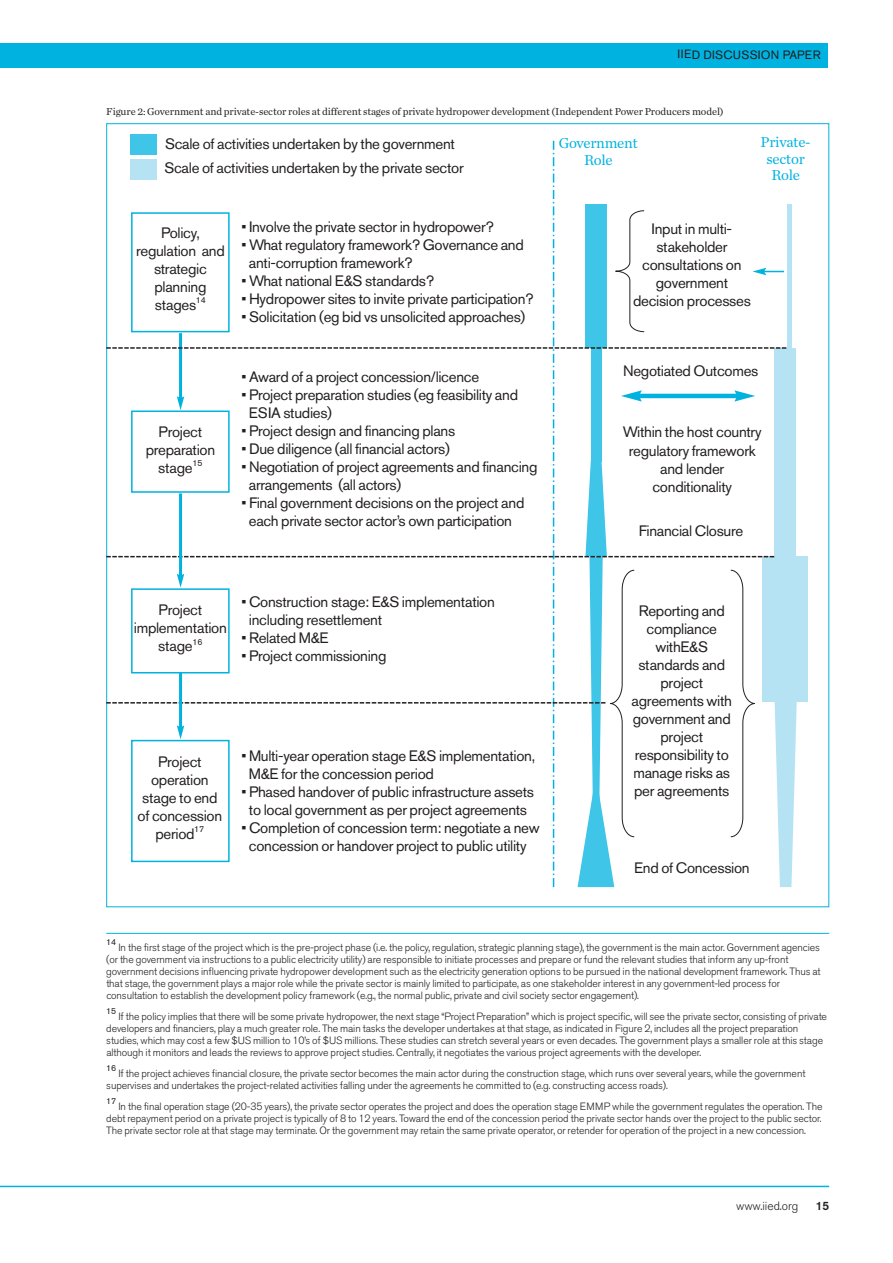
<style>
.page{position:relative;width:893px;height:1263px;background:#fff}
.page>*{position:absolute;margin:0;border:0;box-sizing:border-box;transform-origin:0 0}
.t1{font:15px/18px "Akzidenz Grotesk BE";letter-spacing:-.02em;color:#231f20;text-align:center}
.t2{font:15px/16.5px "Chronicle Text G1";letter-spacing:-.02em;color:#00b2e0;text-align:center}
.t3{font:12px "Akzidenz Grotesk BE";letter-spacing:.02em;color:#231f20}
.t4{font:300 12px "Akzidenz Grotesk BE";color:#231f20}
.t5{font:500 12px "Akzidenz Grotesk BE";color:#231f20}
.t6{font:300 10.5px/12px "Akzidenz Grotesk BE";letter-spacing:-.01em;color:#231f20}
.t7{font:10.5px "Chronicle Text G1";letter-spacing:-.01em;color:#231f20}
.t8{font:8.7px "Akzidenz Grotesk BE";letter-spacing:-.01em;color:#231f20}
</style>
<div class="page">
<div style="left:0;top:43px;width:828px;height:24px;background:#00b2e0"></div>
<hr style="left:0;top:1186px;width:829px;height:1px;background:#00b2e0">
<div style="left:762px;top:556px;width:46px;height:146px;background:#b5e3f4"></div>
<svg style="left:106px;top:141px;width:691px;height:746px"></svg>
<div style="left:131px;top:135px;width:26px;height:20px;background:#3ec5e8"></div>
<div style="left:131px;top:159px;width:26px;height:20px;background:#b5e3f4"></div>
<hr style="left:106px;top:933px;width:723px;height:1px;background:#00b2e0">
<p class="t3" style="left:677px;top:50px;width:145px">IIED DISCUSSION PAPER</p>
<p class="t7" style="left:106px;top:108px;width:619px">Figure 2: Government and private-sector roles at different stages of private hydropower development (Independent Power Producers model)</p>
<h1 class="t1" style="left:164px;top:133px;width:301px;line-height:24.3px;text-align:left">Scale of activities undertaken by the government<br>Scale of activities undertaken by the private sector</h1>
<h1 class="t1" style="left:136px;top:225px;width:90px">Policy, regulation and strategic planning stages<sup>14</sup></h1>
<h1 class="t1" style="left:241px;top:219px;width:254px">• Involve the private sector in hydropower?</h1>
<h1 class="t1" style="left:249px;top:237px;width:276px;text-align:left;text-indent:-7px">• What regulatory framework? Governance and anti-corruption framework?</h1>
<h1 class="t1" style="left:241px;top:273px;width:194px">• What national E&amp;S standards?</h1>
<h1 class="t1" style="left:241px;top:291px;width:294px">• Hydropower sites to invite private participation?</h1>
<h1 class="t1" style="left:241px;top:309px;width:285px">• Solicitation (eg bid vs unsolicited approaches)</h1>
<h1 class="t1" style="left:146px;top:424px;width:71px">Project preparation stage<sup>15</sup></h1>
<h1 class="t1" style="left:241px;top:369px;width:239px">• Award of a project concession/licence</h1>
<h1 class="t1" style="left:249px;top:387px;width:271px;text-align:left;text-indent:-7px">• Project preparation studies (eg feasibility and<br>ESIA studies)</h1>
<h1 class="t1" style="left:241px;top:423px;width:215px">• Project design and financing plans</h1>
<h1 class="t1" style="left:241px;top:441px;width:210px">• Due diligence (all financial actors)</h1>
<h1 class="t1" style="left:249px;top:459px;width:290px;text-align:left;text-indent:-7px">• Negotiation of project agreements and financing arrangements (all actors)</h1>
<h1 class="t1" style="left:241px;top:495px;width:284px">• Final government decisions on the project and each private sector actor’s own participation</h1>
<h1 class="t2" style="left:559px;top:137px;width:81px">Government<br>Role</h1>
<h1 class="t2" style="left:761px;top:136px;width:52px">Private&shy;sector<br>Role</h1>
<h1 class="t1" style="left:633px;top:222px;width:119px">Input in multi&shy;stakeholder consultations on government decision processes</h1>
<h1 class="t1" style="left:623px;top:364px;width:137px">Negotiated Outcomes</h1>
<h1 class="t1" style="left:623px;top:425px;width:140px">Within the host country regulatory framework and lender conditionality</h1>
<h1 class="t1" style="left:639px;top:524px;width:106px">Financial Closure</h1>
<h1 class="t1" style="left:134px;top:602px;width:94px">Project implementation stage<sup>16</sup></h1>
<h1 class="t1" style="left:249px;top:594px;width:248px;text-align:left;text-indent:-8px">• Construction stage: E&amp;S implementation including resettlement</h1>
<h1 class="t1" style="left:241px;top:630px;width:89px">• Related M&amp;E</h1>
<h1 class="t1" style="left:241px;top:648px;width:147px">• Project commissioning</h1>
<h1 class="t1" style="left:138px;top:754px;width:86px">Project operation stage to end of concession period<sup>17</sup></h1>
<h1 class="t1" style="left:249px;top:748px;width:288px;text-align:left;text-indent:-7px">• Multi-year operation stage E&amp;S implementation,<br>M&amp;E for the concession period</h1>
<h1 class="t1" style="left:241px;top:784px;width:294px">• Phased handover of public infrastructure assets to local government as per project agreements</h1>
<h1 class="t1" style="left:241px;top:820px;width:300px">• Completion of concession term: negotiate a new concession or handover project to public utility</h1>
<h1 class="t1" style="left:632px;top:603px;width:102px">Reporting and compliance withE&amp;S standards and project agreements with government and project responsibility to manage risks as per agreements</h1>
<h1 class="t1" style="left:634px;top:861px;width:117px">End of Concession</h1>
<p class="t8" style="left:106px;top:939px;width:12px">14</p>
<p class="t6" style="left:106px;top:942px;width:716px;text-indent:12px">In the first stage of the project which is the pre-project phase (i.e. the policy, regulation, strategic planning stage), the government is the main actor. Government agencies (or the government via instructions to a public electricity utility) are responsible to initiate processes and prepare or fund the relevant studies that inform any up-front government decisions influencing private hydropower development such as the electricity generation options to be pursued in the national development framework. Thus at that stage, the government plays a major role while the private sector is mainly limited to participate, as one stakeholder interest in any government-led process for consultation to establish the development policy framework (e.g., the normal public, private and civil society sector engagement).</p>
<p class="t8" style="left:106px;top:1008px;width:12px">15</p>
<p class="t6" style="left:106px;top:1011px;width:722px;text-indent:12px">If the policy implies that there will be some private hydropower, the next stage “Project Preparation” which is project specific, will see the private sector, consisting of private developers and financiers, play a much greater role. The main tasks the developer undertakes at that stage, as indicated in Figure 2, includes all the project preparation studies, which may cost a few $US million to 10’s of $US millions. These studies can stretch several years or even decades. The government plays a smaller role at this stage although it monitors and leads the reviews to approve project studies. Centrally, it negotiates the various project agreements with the developer.</p>
<p class="t8" style="left:106px;top:1065px;width:12px">16</p>
<p class="t6" style="left:106px;top:1068px;width:701px;text-indent:12px">If the project achieves financial closure, the private sector becomes the main actor during the construction stage, which runs over several years, while the government supervises and undertakes the project-related activities falling under the agreements he committed to (e.g. constructing access roads).</p>
<p class="t8" style="left:106px;top:1098px;width:12px">17</p>
<p class="t6" style="left:106px;top:1101px;width:718px;text-align:justify;text-indent:12px">In the final operation stage (20-35 years), the private sector operates the project and does the operation stage EMMP while the government regulates the operation. The debt repayment period on a private project is typically of 8 to 12 years. Toward the end of the concession period the private sector hands over the project to the public sector.<br>The private sector role at that stage may terminate. Or the government may retain the same private operator, or retender for operation of the project in a new concession.</p>
<p class="t4" style="left:736px;top:1201px;width:64px">www.iied.org</p>
<p class="t5" style="left:816px;top:1202px;width:15px">15</p>
</div>
